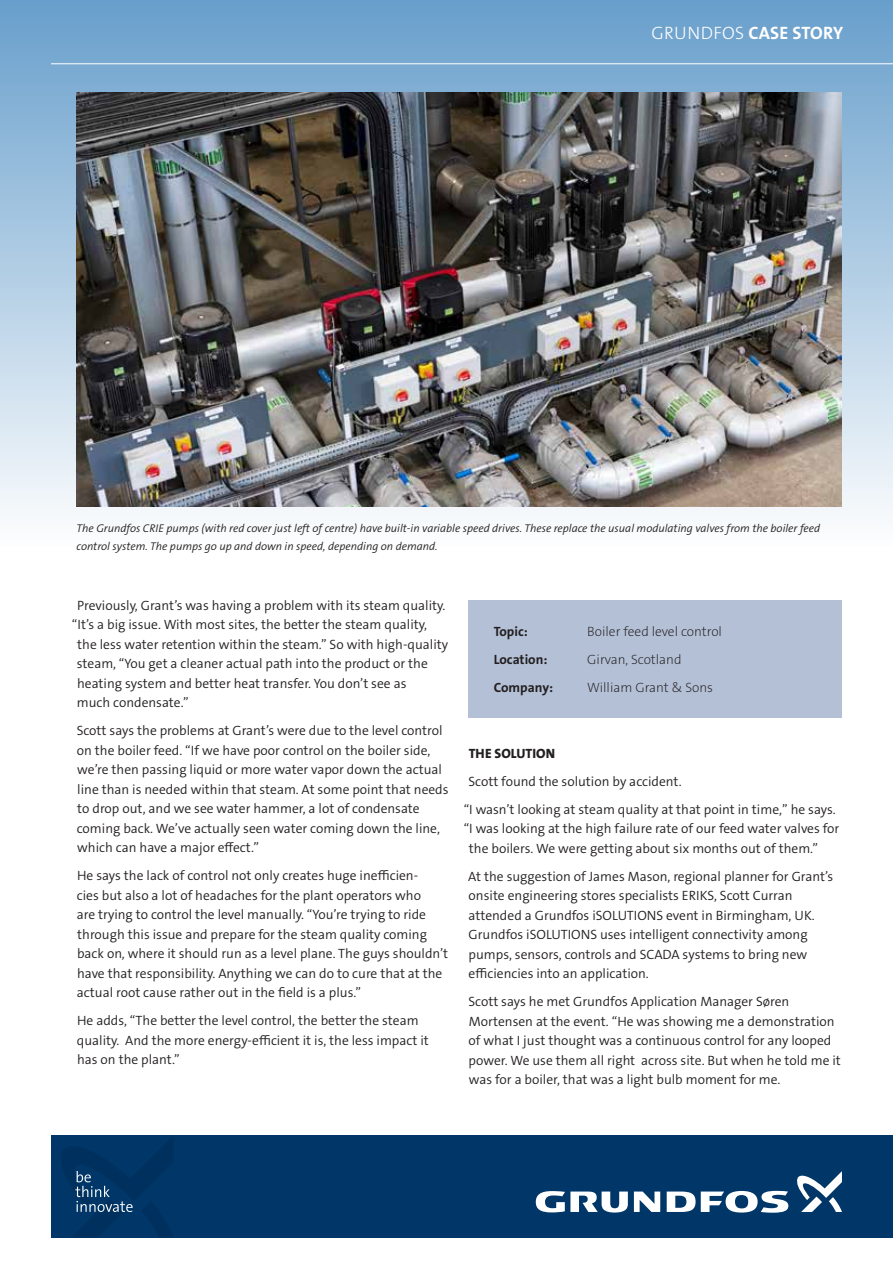
<style>
.page{position:relative;width:893px;height:1263px;background:#fff}
.page>*{position:absolute;margin:0;border:0;box-sizing:border-box;transform-origin:0 0}
.t1{font:18px "Grundfos The Sans V2 OT 7 B";letter-spacing:.005em;color:#fff}
.t2{font:13.5px/19.5px "Grundfos The Sans V2 OT 4 SL";color:#231f20}
.t3{font:13.5px "Grundfos The Sans V2 OT 2 XL";color:#231f20}
.t4{font:13.5px "Grundfos The Sans V2 OT 7 B";color:#231f20}
.t5{font:13.5px "Grundfos The Sans V2 OT 8 XB";letter-spacing:.005em;color:#231f20}
.t6{font:11.25px/18px "Grundfos The Sans V2 OT 4 SL Italic";color:#231f20}
.s1{font-family:"Grundfos The Sans V2 OT 3 L"}
</style>
<div class="page">
<div style="left:0;top:0;width:893px;height:546px;background:linear-gradient(to bottom,#689fcb,#f9f9fa)"></div>
<img style="left:77px;top:92px;width:765px;height:414px">
<div style="left:468px;top:601px;width:374px;height:117px;background:#b4c0d6"></div>
<div style="left:51px;top:1135px;width:842px;height:102px;background:#003768"></div>
<svg style="left:634px;top:1191px;width:26px;height:21px"></svg>
<svg style="left:536px;top:1191px;width:92px;height:21px"></svg>
<svg style="left:667px;top:1191px;width:121px;height:22px"></svg>
<svg style="left:797px;top:1171px;width:45px;height:41px"></svg>
<svg style="left:61px;top:1137px;width:112px;height:100px"></svg>
<hr style="left:51px;top:63px;width:842px;height:1px;background:#fff">
<h1 class="t1" style="left:652px;top:21px;width:193px"><span class="s1">GRUNDFOS</span> CASE STORY</h1>
<p class="t6" style="left:77px;top:519px;width:745px">The Grundfos CRIE pumps (with red cover just left of centre) have built-in variable speed drives. These replace the usual modulating valves from the boiler feed control system. The pumps go up and down in speed, depending on demand.</p>
<p class="t2" style="left:77px;top:595px;width:370px">Previously, Grant’s was having a problem with its steam quality.</p>
<p class="t2" style="left:72px;top:615px;width:356px">“It’s a big issue. With most sites, the better the steam quality,</p>
<p class="t2" style="left:77px;top:634px;width:372px">the less water retention within the steam.” So with high-quality</p>
<p class="t2" style="left:77px;top:654px;width:353px">steam, “You get a cleaner actual path into the product or the</p>
<p class="t2" style="left:77px;top:673px;width:331px">heating system and better heat transfer. You don’t see as</p>
<p class="t2" style="left:77px;top:693px;width:113px">much condensate.”</p>
<p class="t2" style="left:77px;top:721px;width:373px">Scott says the problems at Grant’s were due to the level control on the boiler feed. “If we have poor control on the boiler side, we’re then passing liquid or more water vapor down the actual line than is needed within that steam. At some point that needs to drop out, and we see water hammer, a lot of condensate coming back. We’ve actually seen water coming down the line, which can have a major effect.”</p>
<p class="t2" style="left:77px;top:866px;width:373px">He says the lack of control not only creates huge inefficien-<br>cies but also a lot of headaches for the plant operators who<br>are trying to control the level manually. “You’re trying to ride through this issue and prepare for the steam quality coming back on, where it should run as a level plane. The guys shouldn’t have that responsibility. Anything we can do to cure that at the actual root cause rather out in the field is a plus.”</p>
<p class="t2" style="left:77px;top:1011px;width:354px">He adds, “The better the level control, the better the steam quality. And the more energy-efficient it is, the less impact it has on the plant.”</p>
<p class="t4" style="left:494px;top:623px;width:36px">Topic:</p>
<p class="t3" style="left:587px;top:623px;width:136px">Boiler feed level control</p>
<p class="t4" style="left:494px;top:651px;width:55px">Location:</p>
<p class="t3" style="left:587px;top:651px;width:96px">Girvan, Scotland</p>
<p class="t4" style="left:494px;top:679px;width:61px">Company:</p>
<p class="t3" style="left:587px;top:679px;width:127px">William Grant &amp; Sons</p>
<p class="t5" style="left:469px;top:744px;width:88px">THE SOLUTION</p>
<p class="t2" style="left:464px;top:767px;width:374px;line-height:28px;text-indent:5px">Scott found the solution by accident.<br>“I wasn’t looking at steam quality at that point in time,” he says.</p>
<p class="t2" style="left:469px;top:819px;width:372px;text-indent:-5px">“I was looking at the high failure rate of our feed water valves for the boilers. We were getting about six months out of them.”</p>
<p class="t2" style="left:468px;top:866px;width:367px">At the suggestion of James Mason, regional planner for Grant’s onsite engineering stores specialists ERIKS, Scott Curran attended a Grundfos iSOLUTIONS event in Birmingham, UK.<br>Grundfos iSOLUTIONS uses intelligent connectivity among pumps, sensors, controls and SCADA systems to bring new efficiencies into an application.</p>
<p class="t2" style="left:468px;top:992px;width:374px">Scott says he met Grundfos Application Manager Søren Mortensen at the event. “He was showing me a demonstration of what I just thought was a continuous control for any looped power. We use them all right across site. But when he told me it was for a boiler, that was a light bulb moment for me.</p>
</div>
